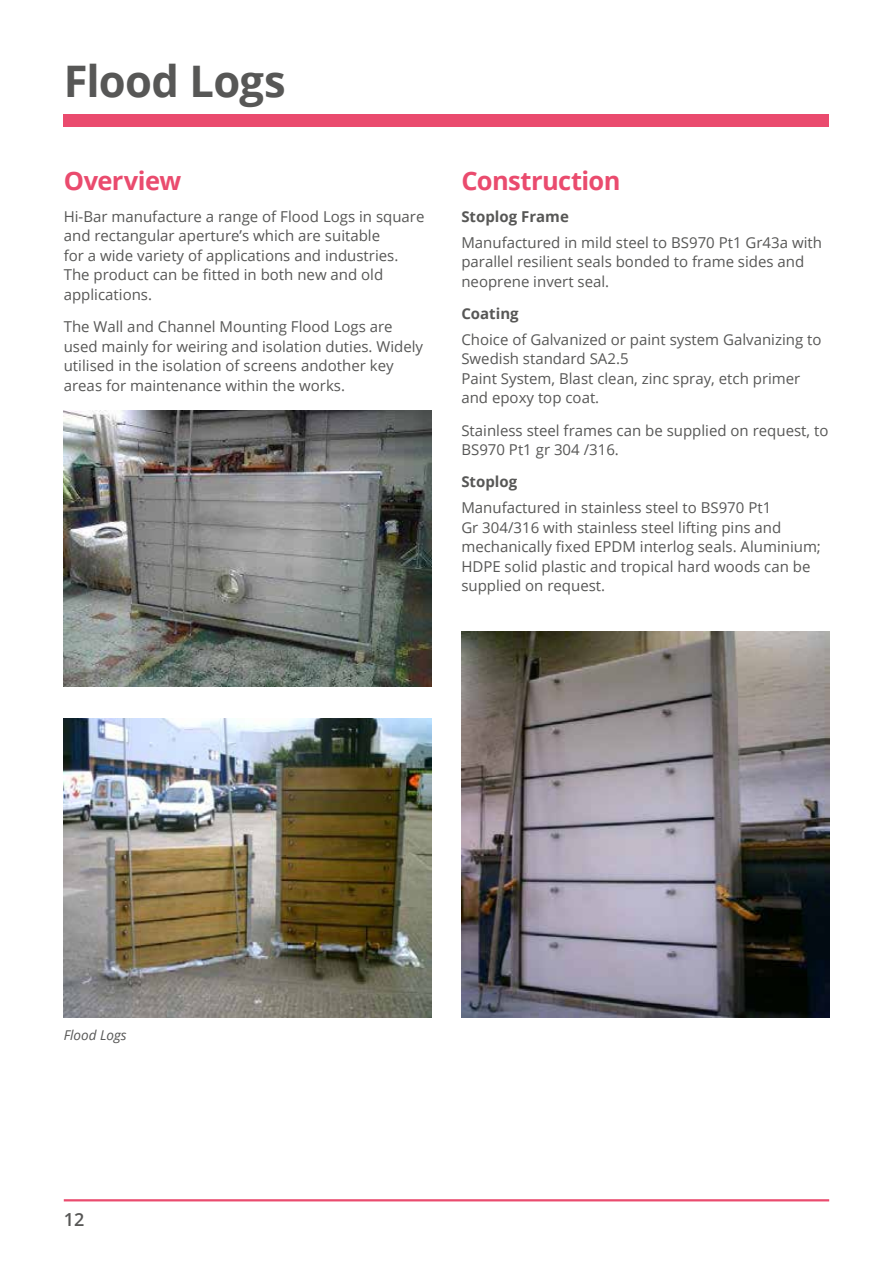
<style>
.page{position:relative;width:893px;height:1263px;background:#fff}
.page>*{position:absolute;margin:0;border:0;box-sizing:border-box;transform-origin:0 0}
.t1{font:700 43.5px "Open Sans";letter-spacing:-.015em;color:#575756}
.t2{font:700 25.5px "Open Sans";letter-spacing:-.025em;color:#ea4b6e}
.t3{font:600 18px "Open Sans";color:#575756}
.t4{font:15px/19.5px "Open Sans";color:#575756}
.t5{font:700 15px "Open Sans";color:#575756}
.t6{font:italic 13.5px "Open Sans";color:#575756}
</style>
<div class="page">
<hr style="left:64px;top:1199px;width:765px;height:2px;background:#ea4b6e">
<div style="left:64px;top:115px;width:765px;height:12px;background:#ea4b6e"></div>
<img style="left:64px;top:410px;width:368px;height:276px">
<img style="left:64px;top:719px;width:368px;height:298px">
<img style="left:461px;top:631px;width:368px;height:386px">
<h1 class="t1" style="left:64px;top:51px;width:223px">Flood Logs</h1>
<h2 class="t2" style="left:64px;top:162px;width:119px">Overview</h2>
<p class="t4" style="left:64px;top:206px;width:362px">Hi-Bar manufacture a range of Flood Logs in square and rectangular aperture’s which are suitable<br>for a wide variety of applications and industries.<br>The product can be fitted in both new and old applications.</p>
<p class="t4" style="left:64px;top:317px;width:361px">The Wall and Channel Mounting Flood Logs are used mainly for weiring and isolation duties. Widely utilised in the isolation of screens andother key areas for maintenance within the works.</p>
<h2 class="t2" style="left:461px;top:162px;width:161px">Construction</h2>
<p class="t5" style="left:461px;top:206px;width:109px">Stoplog Frame</p>
<p class="t4" style="left:461px;top:232px;width:362px">Manufactured in mild steel to BS970 Pt1 Gr43a with parallel resilient seals bonded to frame sides and neoprene invert seal.</p>
<p class="t5" style="left:461px;top:303px;width:59px">Coating</p>
<p class="t4" style="left:461px;top:329px;width:362px">Choice of Galvanized or paint system Galvanizing to Swedish standard SA2.5<br>Paint System, Blast clean, zinc spray, etch primer and epoxy top coat.</p>
<p class="t4" style="left:461px;top:420px;width:369px">Stainless steel frames can be supplied on request, to<br>BS970 Pt1 gr 304 /316.</p>
<p class="t5" style="left:461px;top:471px;width:57px">Stoplog</p>
<p class="t4" style="left:461px;top:498px;width:361px">Manufactured in stainless steel to BS970 Pt1<br>Gr 304/316 with stainless steel lifting pins and mechanically fixed EPDM interlog seals. Aluminium; HDPE solid plastic and tropical hard woods can be supplied on request.</p>
<p class="t6" style="left:64px;top:1026px;width:64px">Flood Logs</p>
<p class="t3" style="left:64px;top:1207px;width:22px">12</p>
</div>
